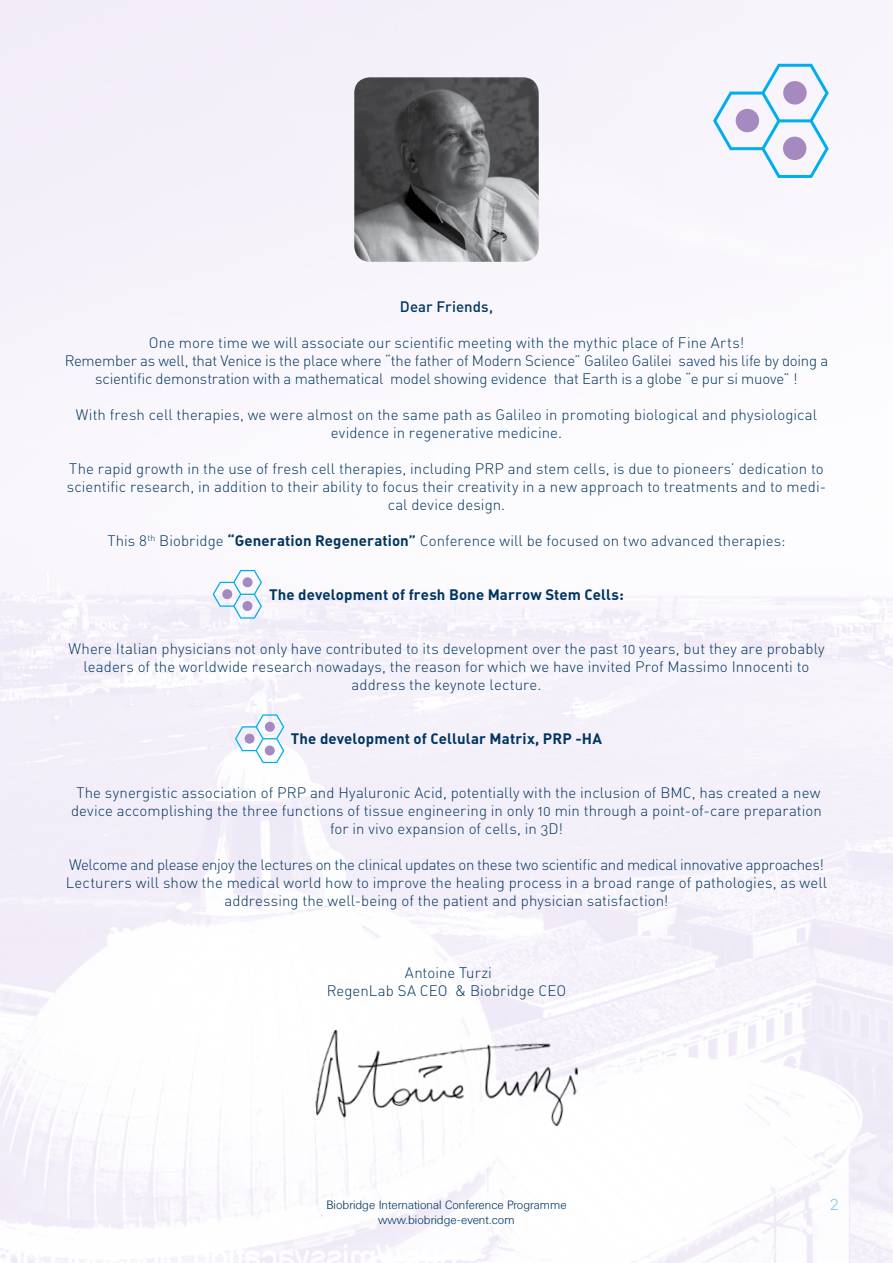
<style>
.page{position:relative;width:893px;height:1263px;background:#fff}
.page>*{position:absolute;margin:0;border:0;box-sizing:border-box;transform-origin:0 0}
.t1{font:18px "DIN Light Alternate";color:#6ec4e9}
.t2{font:15px/18px "DIN Light Alternate";letter-spacing:.005em;color:#00355f;text-align:center}
.t3{font:15px "DIN Bold Alternate";letter-spacing:.01em;color:#00355f}
.t4{font:15px "DIN Medium Alternate";letter-spacing:.01em;color:#00355f}
.t5{font:300 12px "Univers BQ";color:#00355f}
.s1{font-family:"DIN Bold Alternate"}
</style>
<div class="page">
<svg style="left:713px;top:64px;width:116px;height:114px"></svg>
<img style="left:311px;top:1013px;width:270px;height:130px">
<svg style="left:213px;top:570px;width:49px;height:49px"></svg>
<svg style="left:235px;top:714px;width:49px;height:49px"></svg>
<img style="left:354px;top:77px;width:185px;height:185px">
<p class="t4" style="left:400px;top:297px;width:95px">Dear Friends,</p>
<p class="t2" style="left:65px;top:334px;width:765px">One more time we will associate our scientific meeting with the mythic place of Fine Arts!<br>Remember as well, that Venice is the place where “the father of Modern Science” Galileo Galilei saved his life by doing a scientific demonstration with a mathematical model showing evidence that Earth is a globe “e pur si muove” !</p>
<p class="t2" style="left:76px;top:406px;width:743px">With fresh cell therapies, we were almost on the same path as Galileo in promoting biological and physiological evidence in regenerative medicine.</p>
<p class="t2" style="left:67px;top:460px;width:761px">The rapid growth in the use of fresh cell therapies, including PRP and stem cells, is due to pioneers’ dedication to scientific research, in addition to their ability to focus their creativity in a new approach to treatments and to medi&shy;cal device design.</p>
<p class="t2" style="left:107px;top:532px;width:680px">This 8<sup>th</sup> Biobridge <span class="s1">“Generation Regeneration”</span> Conference will be focused on two advanced therapies:</p>
<p class="t3" style="left:269px;top:585px;width:356px">The development of fresh Bone Marrow Stem Cells:</p>
<p class="t2" style="left:69px;top:640px;width:757px">Where Italian physicians not only have contributed to its development over the past 10 years, but they are probably leaders of the worldwide research nowadays, the reason for which we have invited Prof Massimo Innocenti to address the keynote lecture.</p>
<p class="t3" style="left:291px;top:729px;width:313px">The development of Cellular Matrix, PRP -HA</p>
<p class="t2" style="left:71px;top:784px;width:752px">The synergistic association of PRP and Hyaluronic Acid, potentially with the inclusion of BMC, has created a new device accomplishing the three functions of tissue engineering in only 10 min through a point-of-care preparation for in vivo expansion of cells, in 3D!</p>
<p class="t2" style="left:66px;top:856px;width:763px">Welcome and please enjoy the lectures on the clinical updates on these two scientific and medical innovative approaches!<br>Lecturers will show the medical world how to improve the healing process in a broad range of pathologies, as well addressing the well-being of the patient and physician satisfaction!</p>
<p class="t2" style="left:327px;top:964px;width:241px">Antoine Turzi<br>RegenLab SA CEO &amp; Biobridge CEO</p>
<p class="t5" style="left:326px;top:1198px;width:242px">Biobridge International Conference Programme</p>
<p class="t1" style="left:830px;top:1193px;width:10px">2</p>
<p class="t5" style="left:378px;top:1213px;width:138px">www.biobridge-event.com</p>
</div>
